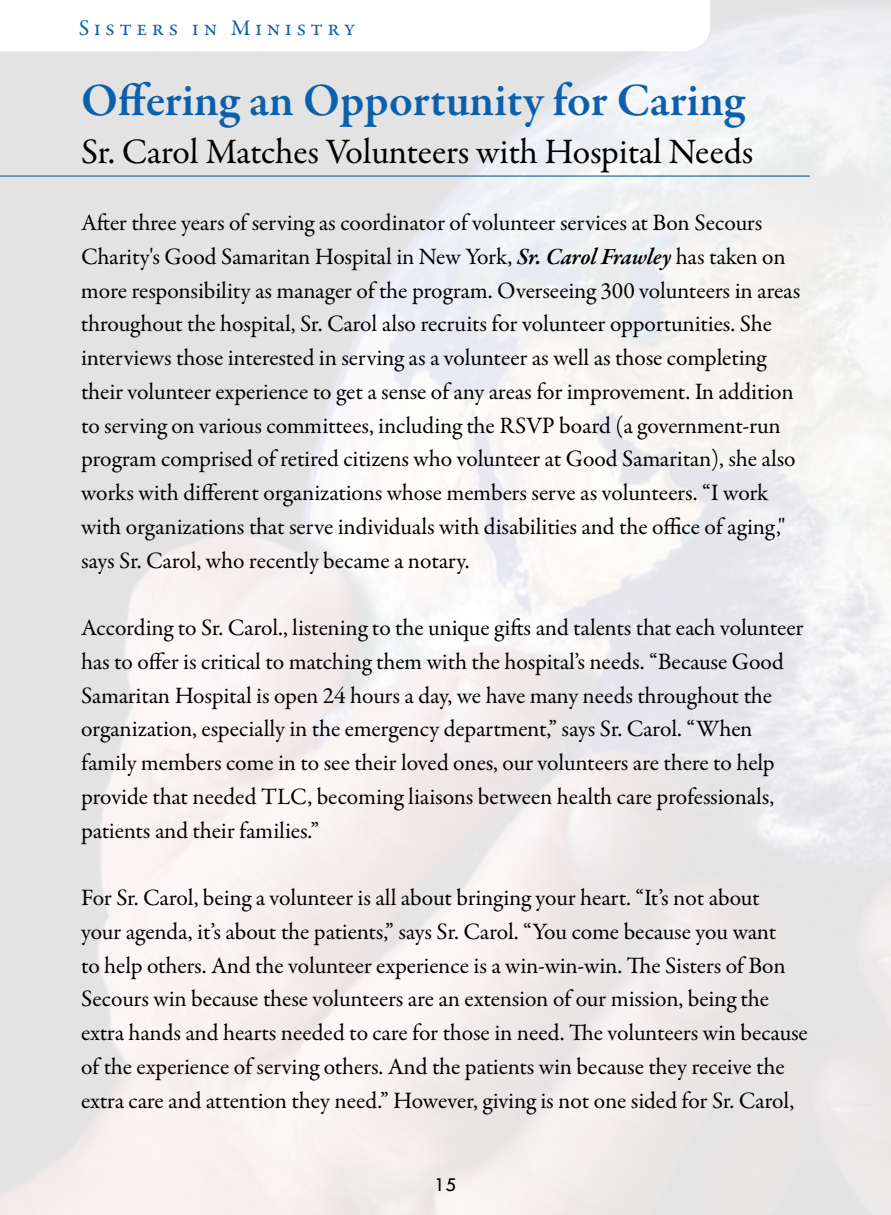
<style>
.page{position:relative;width:891px;height:1215px;background:#fff}
.page>*{position:absolute;margin:0;border:0;box-sizing:border-box;transform-origin:0 0}
.t1{font:600 47.25px "Garamond Premr Pro";color:#0b60ae}
.t2{font:36px "Garamond Premr Pro";letter-spacing:-.01em;color:#000}
.t3{font:23.62px/33.8px "Garamond Premr Pro";letter-spacing:-.01em;color:#000}
.t4{font:22.5px "Garamond Premr Pro";color:#0b60ae}
.t5{font:20.25px "Tw Cen";color:#000}
.s1{font-weight:600;font-style:italic}
</style>
<div class="page">
<hr style="left:0;top:176px;width:810px;height:1px;background:#0b60ae">
<svg style="left:687px;top:29px;width:23px;height:22px"></svg>
<p class="t4" style="left:79px;top:15px;width:278px">Sisters in Ministry</p>
<h1 class="t1" style="left:81px;top:72px;width:666px">Offering an Opportunity for Caring</h1>
<h2 class="t2" style="left:81px;top:129px;width:674px">Sr. Carol Matches Volunteers with Hospital Needs</h2>
<p class="t3" style="left:81px;top:206px;width:721px">After three years of serving as coordinator of volunteer services at Bon Secours Charity's Good Samaritan Hospital in New York, <span class="s1">Sr. Carol Frawley</span> has taken on more responsibility as manager of the program. Overseeing 300 volunteers in areas throughout the hospital, Sr. Carol also recruits for volunteer opportunities. She interviews those interested in serving as a volunteer as well as those completing their volunteer experience to get a sense of any areas for improvement. In addition to serving on various committees, including the RSVP</p>
<p class="t3" style="left:81px;top:409px;width:716px;text-indent:478px">board (a government-run program comprised of retired citizens who volunteer at Good Samaritan), she also works with different organizations whose members serve as volunteers. “I work with organizations that serve individuals with disabilities and the office of aging," says Sr. Carol, who recently became a notary.</p>
<p class="t3" style="left:81px;top:611px;width:724px">According to Sr. Carol., listening to the unique gifts and talents that each volunteer has to offer is critical to matching them with the hospital’s needs. “Because Good Samaritan Hospital is open 24 hours a day, we have many needs throughout the organization, especially in the emergency department,” says Sr. Carol. “When family members come in to see their loved ones, our volunteers are there to help provide that needed TLC</p>
<p class="t3" style="left:81px;top:780px;width:695px;text-indent:226px">, becoming liaisons between health care professionals, patients and their families.”</p>
<p class="t3" style="left:81px;top:881px;width:728px">For Sr. Carol, being a volunteer is all about bringing your heart. “It’s not about<br>your agenda, it’s about the patients,” says Sr. Carol. “You come because you want<br>to help others. And the volunteer experience is a win-win-win. The Sisters of Bon Secours win because these volunteers are an extension of our mission, being the extra hands and hearts needed to care for those in need. The volunteers win because of the experience of serving others. And the patients win because they receive the extra care and attention they need.” However, giving is not one sided for Sr. Carol,</p>
<p class="t5" style="left:434px;top:1173px;width:24px">15</p>
</div>
